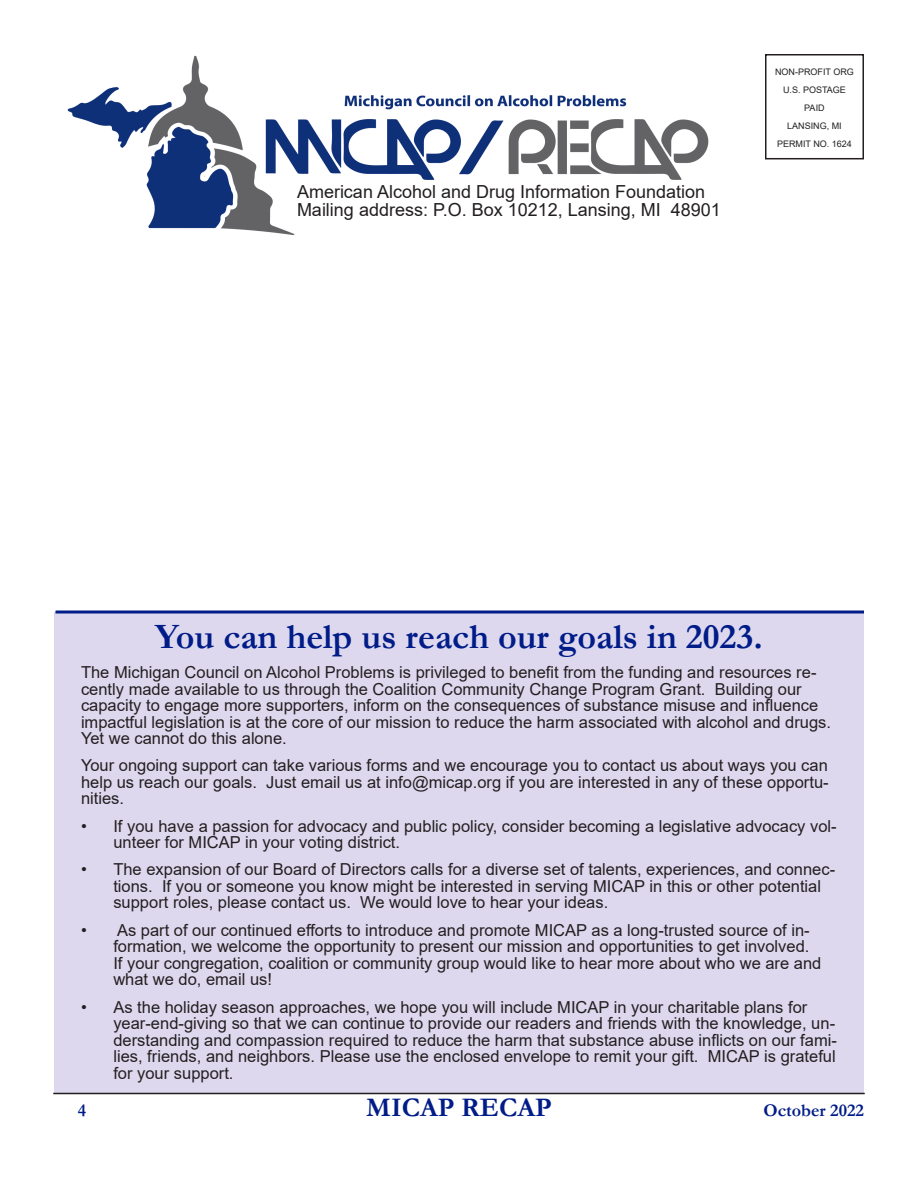
<style>
.page{position:relative;width:918px;height:1188px;background:#fff}
.page>*{position:absolute;margin:0;border:0;box-sizing:border-box;transform-origin:0 0}
.Topic_Title{font:700 36px "Garamond";color:#001c88}
.Topic_Title-2{font:700 27px "Garamond";color:#001c88}
.parapraph_style{font:18px "Arial";color:#231f20}
.Topic_Title-3{font:700 18px "Garamond";color:#001c88}
.Numbering{font:16.5px/16.5px "Arial";color:#231f20}
.parapraph_style-2{font:9px "Arial";color:#231f20}
</style>
<div class="page">
<div style="left:54px;top:612px;width:810px;height:482px;background:#ddd8ee"></div>
<div style="left:765px;top:54px;width:99px;height:105px;border:2px solid #231f20"></div>
<hr style="left:53px;top:1093px;width:812px;height:1px;background:#231f20">
<svg style="left:56px;top:610px;width:808px;height:4px;background:#3b4fa3"></svg>
<img style="left:67px;top:55px;width:642px;height:180px">
<p class="parapraph_style" style="left:297px;top:179px;width:410px">American Alcohol and Drug Information Foundation</p>
<p class="parapraph_style" style="left:297px;top:197px;width:425px">Mailing address: P.O. Box 10212, Lansing, MI 48901</p>
<p class="parapraph_style-2" style="left:775px;top:66px;width:80px">NON-PROFIT ORG</p>
<p class="parapraph_style-2" style="left:783px;top:84px;width:64px">U.S. POSTAGE</p>
<p class="parapraph_style-2" style="left:804px;top:102px;width:22px">PAID</p>
<p class="parapraph_style-2" style="left:787px;top:120px;width:56px">LANSING, MI</p>
<p class="parapraph_style-2" style="left:777px;top:138px;width:76px">PERMIT NO. 1624</p>
<p class="Topic_Title" style="left:155px;top:612px;width:609px">You can help us reach our goals in 2023.</p>
<p class="Numbering" style="left:81px;top:664px;width:752px">The Michigan Council on Alcohol Problems is privileged to benefit from the funding and resources re&shy;cently made available to us through the Coalition Community Change Program Grant. Building our capacity to engage more supporters, inform on the consequences of substance misuse and influence impactful legislation is at the core of our mission to reduce the harm associated with alcohol and drugs.<br>Yet we cannot do this alone.</p>
<p class="Numbering" style="left:81px;top:757px;width:749px;text-align:justify">Your ongoing support can take various forms and we encourage you to contact us about ways you can help us reach our goals. Just email us at info@micap.org if you are interested in any of these opportu&shy;nities.</p>
<p class="Numbering" style="left:113px;top:817px;width:725px;text-indent:-32px">• If you have a passion for advocacy and public policy, consider becoming a legislative advocacy vol&shy;unteer for MICAP in your voting district.</p>
<p class="Numbering" style="left:113px;top:861px;width:723px;text-indent:-32px">• The expansion of our Board of Directors calls for a diverse set of talents, experiences, and connec&shy;tions. If you or someone you know might be interested in serving MICAP in this or other potential support roles, please contact us. We would love to hear your ideas.</p>
<p class="Numbering" style="left:113px;top:922px;width:709px;text-indent:-32px">• As part of our continued efforts to introduce and promote MICAP as a long-trusted source of in&shy;formation, we welcome the opportunity to present our mission and opportunities to get involved.<br>If your congregation, coalition or community group would like to hear more about who we are and what we do, email us!</p>
<p class="Numbering" style="left:113px;top:998px;width:725px;text-indent:-32px">• As the holiday season approaches, we hope you will include MICAP in your charitable plans for year-end-giving so that we can continue to provide our readers and friends with the knowledge, un&shy;derstanding and compassion required to reduce the harm that substance abuse inflicts on our fami&shy;lies, friends, and neighbors. Please use the enclosed envelope to remit your gift. MICAP is grateful for your support.</p>
<p class="Topic_Title-3" style="left:78px;top:1098px;width:10px">4</p>
<p class="Topic_Title-2" style="left:366px;top:1089px;width:187px">MICAP RECAP</p>
<p class="Topic_Title-3" style="left:763px;top:1098px;width:102px">October 2022</p>
</div>
